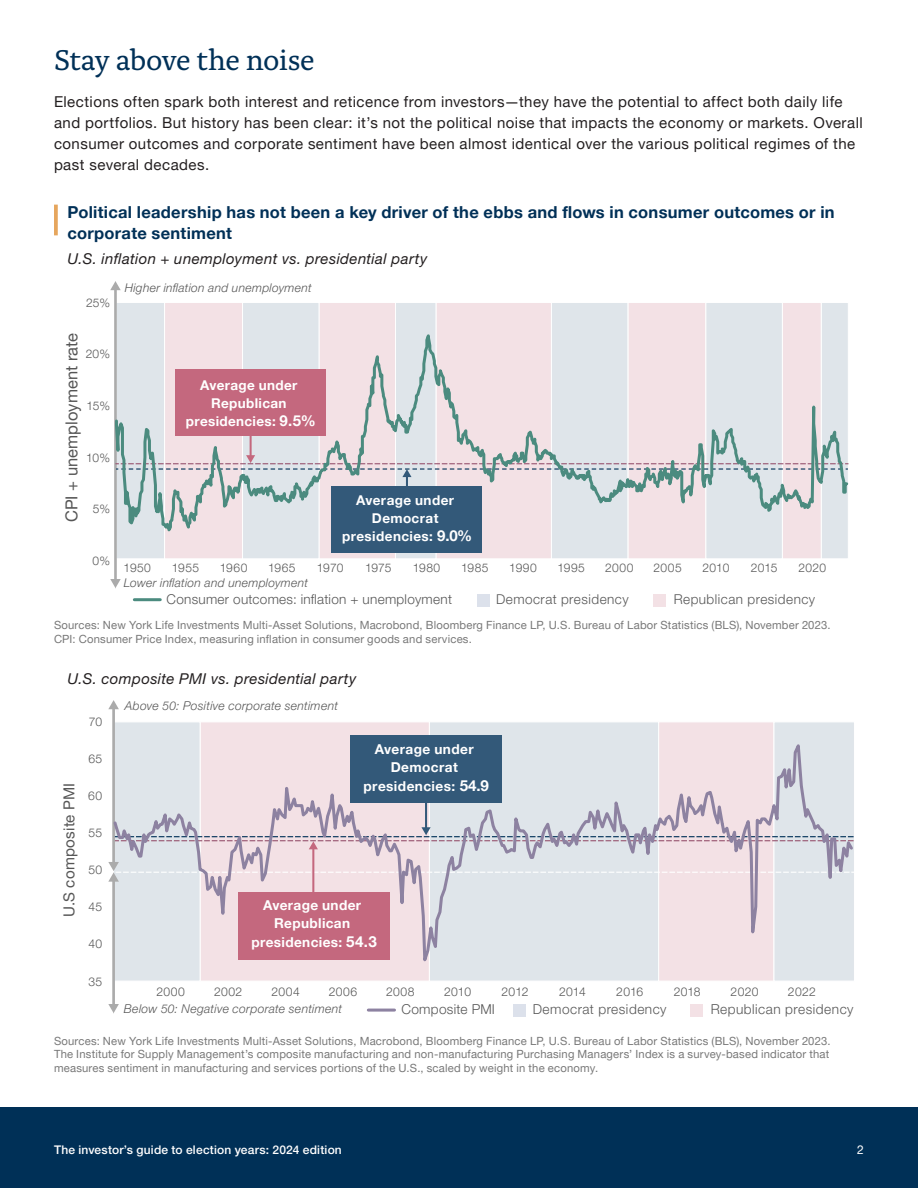
<style>
.page{position:relative;width:918px;height:1188px;background:#fff}
.page>*{position:absolute;margin:0;border:0;box-sizing:border-box;transform-origin:0 0}
.Alda_subheads{font:30px "Alda Pro";letter-spacing:-.025em;color:#003057}
.Chart_heads_tier_two_subheads{font:700 16.5px/21px "Helvetica Neue LT Pro";letter-spacing:.015em;color:#003057}
.t1{font:16.5px "Helvetica Neue LT Pro";letter-spacing:.005em;color:#565656}
.t2{font:15.15px "Helvetica Neue LT Pro";letter-spacing:.015em;color:#565656}
.Body_text_10_14__55{font:15px/21px "Helvetica Neue LT Pro";letter-spacing:.03em;color:#231f20}
.Chart_descriptor{font:italic 15px "Helvetica Neue LT Pro";letter-spacing:.025em;color:#231f20}
.t3{font:700 13.65px/18.1px "Helvetica Neue LT Pro";letter-spacing:.025em;color:#fff;text-align:center}
.t4{font:300 13.65px "Helvetica Neue LT Pro";letter-spacing:.035em;color:#565656}
.t5{font:300 13.5px "Helvetica Neue LT Pro";letter-spacing:.025em;color:#565656}
.t6{font:700 13.5px/18px "Helvetica Neue LT Pro";letter-spacing:.025em;color:#fff;text-align:center}
.t7{font:italic 300 12.15px "Helvetica Neue LT Pro";letter-spacing:.025em;color:#565656}
.t8{font:300 12.15px "Helvetica Neue LT Pro";letter-spacing:.025em;color:#565656}
.t9{font:300 12px "Helvetica Neue LT Pro";letter-spacing:.025em;color:#565656}
.t10{font:italic 300 12px "Helvetica Neue LT Pro";letter-spacing:.025em;color:#565656}
.t11{font:500 12px "Helvetica Neue LT Pro";letter-spacing:.015em;color:#fff}
.t12{font:12px "Helvetica Neue LT Pro";color:#fff}
.Sources__55{font:11.25px/13.5px "Helvetica Neue LT Pro";letter-spacing:.02em;color:#787878}
.s1{font-size:15px}
.s2{font-size:15.15px}
</style>
<div class="page">
<div style="left:0;top:1107px;width:918px;height:81px;background:#003057"></div>
<hr style="left:114px;top:289px;width:3px;height:292px;background:#ababab">
<svg style="left:110px;top:281px;width:11px;height:9px"></svg>
<svg style="left:110px;top:579px;width:11px;height:9px"></svg>
<hr style="left:134px;top:598px;width:26px;height:3px;background:#4b8b7f">
<div style="left:653px;top:594px;width:13px;height:13px;background:#f3e1e5"></div>
<div style="left:477px;top:594px;width:12px;height:13px;background:#dce1eb"></div>
<svg style="left:114px;top:302px;width:735px;height:258px;background:#e0dde0"></svg>
<div style="left:332px;top:486px;width:150px;height:67px;background:#335979"></div>
<div style="left:176px;top:369px;width:150px;height:67px;background:#c4687e"></div>
<hr style="left:368px;top:1009px;width:27px;height:3px;background:#8d82a1">
<div style="left:690px;top:1004px;width:13px;height:13px;background:#f3e1e5"></div>
<div style="left:513px;top:1004px;width:13px;height:13px;background:#dce1eb"></div>
<hr style="left:112px;top:708px;width:3px;height:156px;background:#ababab">
<svg style="left:108px;top:700px;width:11px;height:9px"></svg>
<hr style="left:112px;top:880px;width:3px;height:126px;background:#ababab">
<svg style="left:108px;top:1004px;width:11px;height:9px"></svg>
<svg style="left:108px;top:721px;width:746px;height:261px;background:#d7d0d8"></svg>
<svg style="left:54px;top:205px;width:4px;height:30px"></svg>
<p class="Alda_subheads" style="left:54px;top:38px;width:262px">Stay above the noise</p>
<p class="Body_text_10_14__55" style="left:54px;top:91px;width:810px">Elections often spark both interest and reticence from investors—they have the potential to affect both daily life and portfolios. But history has been clear: it’s not the political noise that impacts the economy or markets. Overall consumer outcomes and corporate sentiment have been almost identical over the various political regimes of the past several decades.</p>
<p class="Chart_heads_tier_two_subheads" style="left:68px;top:202px;width:769px">Political leadership has not been a key driver of the ebbs and flows in consumer outcomes or in corporate sentiment</p>
<p class="Chart_descriptor" style="left:68px;top:250px;width:361px">U.S. inflation + unemployment vs. presidential party</p>
<p class="t9" style="left:86px;top:295px;width:26px">25%</p>
<p class="t1" style="left:61px;top:522px;width:190px;rotate:-90deg">CPI + unemployment rate</p>
<p class="t9" style="left:86px;top:347px;width:26px">20%</p>
<p class="t9" style="left:87px;top:398px;width:25px">15%</p>
<p class="t9" style="left:86px;top:450px;width:26px">10%</p>
<p class="t9" style="left:93px;top:501px;width:19px">5%</p>
<p class="t9" style="left:93px;top:553px;width:19px">0%</p>
<p class="t10" style="left:125px;top:280px;width:188px">Higher inflation and unemployment</p>
<p class="t6" style="left:186px;top:376px;width:132px">Average under<br>Republican presidencies: <span class="s1">9.5%</span></p>
<p class="t6" style="left:342px;top:491px;width:132px">Average under<br>Democrat presidencies: <span class="s1">9.0%</span></p>
<p class="t9" style="left:124px;top:560px;width:29px">1950</p>
<p class="t9" style="left:172px;top:560px;width:29px">1955</p>
<p class="t9" style="left:220px;top:560px;width:29px">1960</p>
<p class="t9" style="left:268px;top:560px;width:29px">1965</p>
<p class="t9" style="left:317px;top:560px;width:28px">1970</p>
<p class="t9" style="left:365px;top:560px;width:28px">1975</p>
<p class="t9" style="left:413px;top:560px;width:29px">1980</p>
<p class="t9" style="left:461px;top:560px;width:29px">1985</p>
<p class="t9" style="left:509px;top:560px;width:29px">1990</p>
<p class="t9" style="left:558px;top:560px;width:29px">1995</p>
<p class="t9" style="left:605px;top:560px;width:30px">2000</p>
<p class="t9" style="left:654px;top:560px;width:30px">2005</p>
<p class="t9" style="left:703px;top:560px;width:28px">2010</p>
<p class="t9" style="left:751px;top:560px;width:28px">2015</p>
<p class="t9" style="left:799px;top:560px;width:29px">2020</p>
<p class="t10" style="left:124px;top:576px;width:186px">Lower inflation and unemployment</p>
<p class="t5" style="left:167px;top:591px;width:287px">Consumer outcomes: inflation + unemployment</p>
<p class="t5" style="left:496px;top:591px;width:134px">Democrat presidency</p>
<p class="t5" style="left:674px;top:591px;width:143px">Republican presidency</p>
<p class="Sources__55" style="left:54px;top:618px;width:778px">Sources: New York Life Investments Multi-Asset Solutions, Macrobond, Bloomberg Finance LP, U.S. Bureau of Labor Statistics (BLS), November 2023.<br>CPI: Consumer Price Index, measuring inflation in consumer goods and services.</p>
<p class="Chart_descriptor" style="left:68px;top:670px;width:290px">U.S. composite PMI vs. presidential party</p>
<p class="t8" style="left:89px;top:715px;width:15px">70</p>
<p class="t2" style="left:60px;top:917px;width:136px;rotate:-90deg">U.S composite PMI</p>
<p class="t8" style="left:88px;top:752px;width:15px">65</p>
<p class="t8" style="left:88px;top:789px;width:16px">60</p>
<p class="t8" style="left:88px;top:826px;width:15px">55</p>
<p class="t8" style="left:88px;top:863px;width:15px">50</p>
<p class="t8" style="left:88px;top:900px;width:15px">45</p>
<p class="t8" style="left:88px;top:937px;width:15px">40</p>
<p class="t8" style="left:88px;top:974px;width:15px">35</p>
<p class="t7" style="left:125px;top:699px;width:215px">Above 50: Positive corporate sentiment</p>
<p class="t3" style="left:363px;top:740px;width:127px">Average under<br>Democrat presidencies: <span class="s2">54.9</span></p>
<p class="t3" style="left:251px;top:896px;width:127px">Average under<br>Republican presidencies: <span class="s2">54.3</span></p>
<p class="t8" style="left:157px;top:984px;width:30px">2000</p>
<p class="t8" style="left:214px;top:984px;width:30px">2002</p>
<p class="t8" style="left:271px;top:984px;width:30px">2004</p>
<p class="t8" style="left:329px;top:984px;width:30px">2006</p>
<p class="t8" style="left:386px;top:984px;width:30px">2008</p>
<p class="t8" style="left:444px;top:984px;width:29px">2010</p>
<p class="t8" style="left:502px;top:984px;width:28px">2012</p>
<p class="t8" style="left:559px;top:984px;width:28px">2014</p>
<p class="t8" style="left:616px;top:984px;width:29px">2016</p>
<p class="t8" style="left:674px;top:984px;width:28px">2018</p>
<p class="t8" style="left:731px;top:984px;width:29px">2020</p>
<p class="t8" style="left:788px;top:984px;width:29px">2022</p>
<p class="t7" style="left:124px;top:1001px;width:220px">Below 50: Negative corporate sentiment</p>
<p class="t4" style="left:401px;top:1001px;width:95px">Composite PMI</p>
<p class="t4" style="left:533px;top:1001px;width:135px">Democrat presidency</p>
<p class="t4" style="left:711px;top:1001px;width:144px">Republican presidency</p>
<p class="Sources__55" style="left:54px;top:1034px;width:778px;text-align:justify">Sources: New York Life Investments Multi-Asset Solutions, Macrobond, Bloomberg Finance LP, U.S. Bureau of Labor Statistics (BLS), November 2023.<br>The Institute for Supply Management’s composite manufacturing and non-manufacturing Purchasing Managers’ Index is a survey-based indicator that measures sentiment in manufacturing and services portions of the U.S., scaled by weight in the economy.</p>
<p class="t11" style="left:54px;top:1143px;width:289px">The investor’s guide to election years: 2024 edition</p>
<p class="t12" style="left:857px;top:1142px;width:8px">2</p>
</div>
